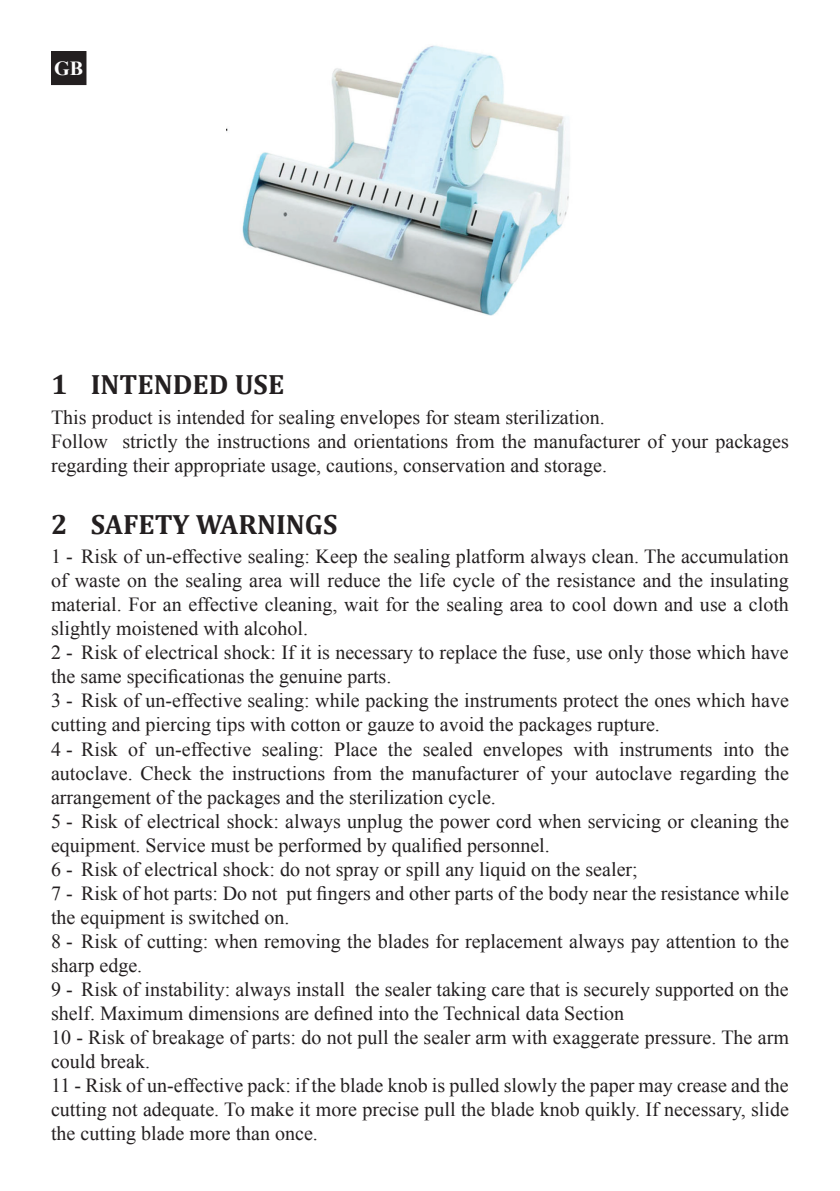
<style>
.page{position:relative;width:840px;height:1191px;background:#fff}
.page>*{position:absolute;margin:0;border:0;box-sizing:border-box;transform-origin:0 0}
.t1{font:700 28px "Cambria";color:#231f20}
.t2{font:20px/24px "Times New Roman";color:#231f20}
.t3{font:700 20px "Times New Roman";color:#fff}
.t4{font:14px "Times New Roman";color:#231f20}
</style>
<div class="page">
<img style="left:227px;top:45px;width:343px;height:270px">
<div style="left:52px;top:52px;width:34px;height:33px;background:#231f20"></div>
<div style="left:51px;top:51px;width:35px;height:34px;border:1px solid #231f20"></div>
<p class="t3" style="left:54px;top:54px;width:30px">GB</p>
<p class="t4" style="left:104px;top:362px;width:193px">INSTRUCTION MANUAL rev 0</p>
<h1 class="t1" style="left:51px;top:365px;width:234px">1 INTENDED USE</h1>
<p class="t2" style="left:51px;top:405px;width:738px">This product is intended for sealing envelopes for steam sterilization.<br>Follow strictly the instructions and orientations from the manufacturer of your packages regarding their appropriate usage, cautions, conservation and storage.</p>
<h1 class="t1" style="left:51px;top:504px;width:288px">2 SAFETY WARNINGS</h1>
<p class="t2" style="left:51px;top:544px;width:739px">1 - Risk of un-effective sealing: Keep the sealing platform always clean. The accumulation of waste on the sealing area will reduce the life cycle of the resistance and the insulating material. For an effective cleaning, wait for the sealing area to cool down and use a cloth slightly moistened with alcohol.<br>2 - Risk of electrical shock: If it is necessary to replace the fuse, use only those which have the same specificationas the genuine parts.<br>3 - Risk of un-effective sealing: while packing the instruments protect the ones which have cutting and piercing tips with cotton or gauze to avoid the packages rupture.<br>4 - Risk of un-effective sealing: Place the sealed envelopes with instruments into the autoclave. Check the instructions from the manufacturer of your autoclave regarding the arrangement of the packages and the sterilization cycle.<br>5 - Risk of electrical shock: always unplug the power cord when servicing or cleaning the equipment. Service must be performed by qualified personnel.<br>6 - Risk of electrical shock: do not spray or spill any liquid on the sealer;<br>7 - Risk of hot parts: Do not put fingers and other parts of the body near the resistance while the equipment is switched on.<br>8 - Risk of cutting: when removing the blades for replacement always pay attention to the sharp edge.<br>9 - Risk of instability: always install the sealer taking care that is securely supported on the shelf. Maximum dimensions are defined into the Technical data Section<br>10 - Risk of breakage of parts: do not pull the sealer arm with exaggerate pressure. The arm could break.<br>11 - Risk of un-effective pack: if the blade knob is pulled slowly the paper may crease and the cutting not adequate. To make it more precise pull the blade knob quikly. If necessary, slide the cutting blade more than once.</p>
</div>
